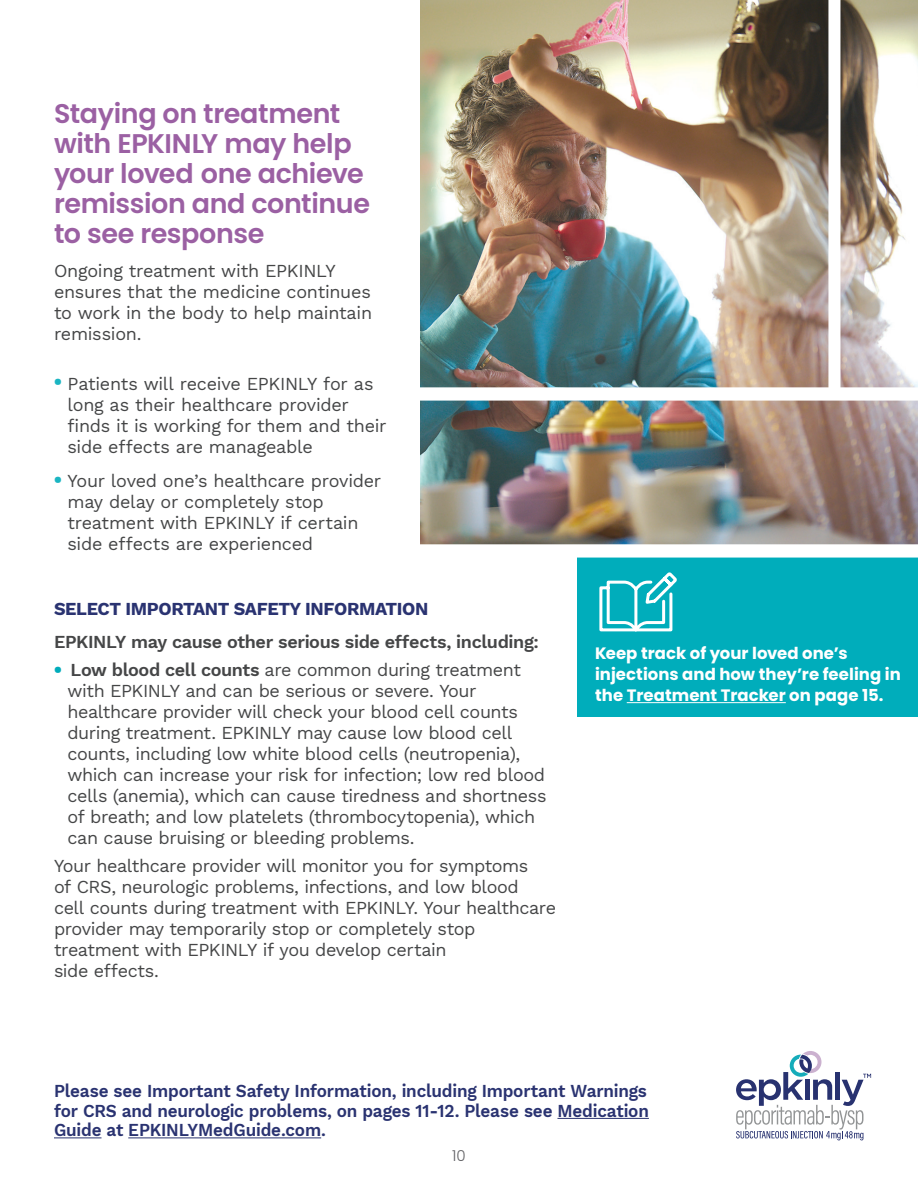
<style>
.page{position:relative;width:918px;height:1188px;background:#fff}
.page>*{position:absolute;margin:0;border:0;box-sizing:border-box;transform-origin:0 0}
.body_text{font:600 27px/30px "Poppins";letter-spacing:-.015em;color:#9b60a3}
.ISI_Copy{font:18px/21px "Work Sans";letter-spacing:-.02em;color:#454647}
.t1{font:600 18px/19.5px "Work Sans";letter-spacing:-.01em;color:#2a3371;text-align:justify;scale:.95 1}
.ISI_Copy-2{font:600 18px "Work Sans";letter-spacing:-.02em;color:#454647}
.t2{font:700 18px "Work Sans";letter-spacing:-.02em;color:#2a3371}
.t3{font:700 16.5px/21px "Poppins";letter-spacing:.005em;color:#fff}
.please_see_line{font:300 15px "Poppins";color:#636366}
.s1{font-weight:900;color:#1ab5c2}
.s2{font-weight:900;color:#00acbb}
.s3{font-weight:600}
</style>
<div class="page">
<hr style="left:557px;top:1118px;width:92px;height:1px;background:#2a3371">
<hr style="left:54px;top:1137px;width:48px;height:1px;background:#2a3371">
<hr style="left:128px;top:1137px;width:193px;height:1px;background:#2a3371">
<svg style="left:736px;top:1051px;width:135px;height:89px"></svg>
<div style="left:578px;top:554px;width:340px;height:163px;background:#00adbb"></div>
<hr style="left:627px;top:702px;width:159px;height:1px;background:#fff">
<img style="left:420px;top:0;width:498px;height:544px">
<div style="left:179px;top:387px;width:739px;height:14px;background:#fff"></div>
<div style="left:315px;top:544px;width:603px;height:14px;background:#fff"></div>
<div style="left:828px;top:0;width:12px;height:394px;background:#fff"></div>
<svg style="left:599px;top:572px;width:78px;height:60px"></svg>
<p class="body_text" style="left:54px;top:99px;width:318px">Staying on treatment with EPKINLY may help your loved one achieve remission and continue to see response</p>
<p class="ISI_Copy" style="left:54px;top:260px;width:320px">Ongoing treatment with EPKINLY ensures that the medicine continues to work in the body to help maintain remission.</p>
<p class="ISI_Copy" style="left:68px;top:373px;width:321px;text-indent:-14px"><span class="s1">•</span> Patients will receive EPKINLY for as long as their healthcare provider finds it is working for them and their side effects are manageable</p>
<p class="ISI_Copy" style="left:68px;top:470px;width:315px;text-indent:-14px"><span class="s1">•</span> Your loved one’s healthcare provider may delay or completely stop treatment with EPKINLY if certain side effects are experienced</p>
<p class="t2" style="left:54px;top:595px;width:376px">SELECT IMPORTANT SAFETY INFORMATION</p>
<p class="ISI_Copy-2" style="left:54px;top:628px;width:487px">EPKINLY may cause other serious side effects, including:</p>
<p class="ISI_Copy" style="left:68px;top:658px;width:481px;text-indent:-14px"><span class="s2">•</span> <span class="s3">Low blood cell counts</span> are common during treatment with EPKINLY and can be serious or severe. Your healthcare provider will check your blood cell counts during treatment. EPKINLY may cause low blood cell counts, including low white blood cells (neutropenia), which can increase your risk for infection; low red blood cells (anemia), which can cause tiredness and shortness of breath; and low platelets (thrombocytopenia), which can cause bruising or bleeding problems.</p>
<p class="ISI_Copy" style="left:54px;top:854px;width:504px">Your healthcare provider will monitor you for symptoms<br>of CRS, neurologic problems, infections, and low blood<br>cell counts during treatment with EPKINLY. Your healthcare provider may temporarily stop or completely stop treatment with EPKINLY if you develop certain<br>side effects.</p>
<p class="t3" style="left:595px;top:643px;width:307px">Keep track of your loved one’s injections and how they’re feeling in the Treatment Tracker on page 15.</p>
<p class="t1" style="left:54px;top:1080px;width:628px">Please see Important Safety Information, including Important Warnings for CRS and neurologic problems, on pages 11-12. Please see Medication Guide at EPKINLYMedGuide.com.</p>
<p class="please_see_line" style="left:452px;top:1147px;width:15px">10</p>
</div>
